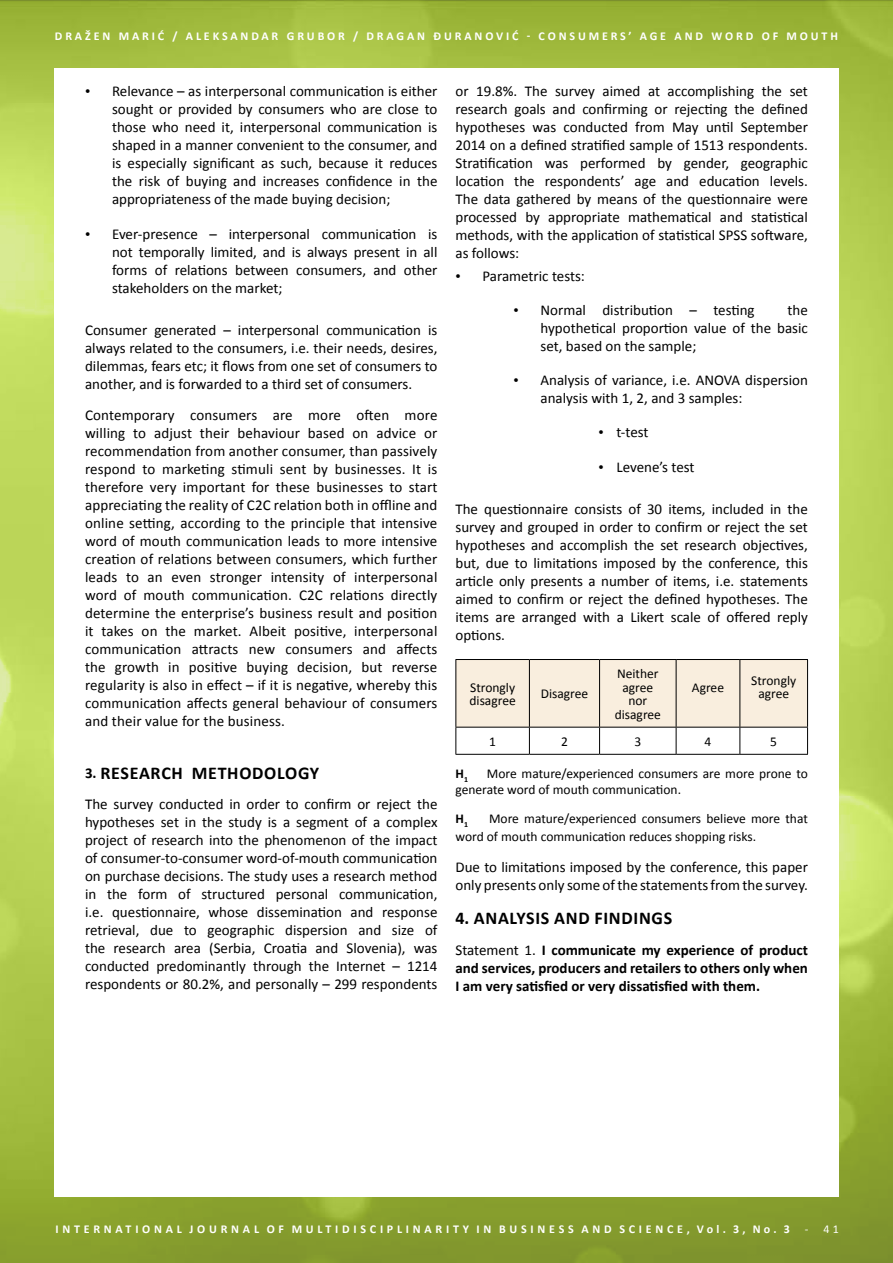
<style>
.page{position:relative;width:893px;height:1263px;background:#fff}
.page>*{position:absolute;margin:0;border:0;box-sizing:border-box;transform-origin:0 0}
.t1{font:700 18px "Calibri";letter-spacing:.04em;color:#000}
.t2{font:15px/18px "Calibri";color:#000;text-align:justify}
.t3{font:700 15px/18px "Calibri";color:#000;text-align:justify}
.t4{font:13.5px/13.5px "Calibri";color:#000}
.t5{font:700 13.5px "Calibri";color:#000}
.t6{font:700 12px "Calibri";letter-spacing:.24em;color:#fff}
.t7{font:700 12px "Calibri";letter-spacing:.315em;color:#fff}
.s1{font-family:"Times New Roman"}
.s2{font-size:15px}
.s3{font-weight:400}
</style>
<div class="page">
<img style="left:0;top:0;width:893px;height:1263px">
<div style="left:54px;top:68px;width:785px;height:1129px;background:#fff"></div>
<svg style="left:455px;top:659px;width:353px;height:95px"></svg>
<hr style="left:455px;top:754px;width:74px;height:1px;background:#000">
<hr style="left:529px;top:754px;width:71px;height:1px;background:#000">
<hr style="left:600px;top:754px;width:76px;height:1px;background:#000">
<hr style="left:676px;top:754px;width:64px;height:1px;background:#000">
<hr style="left:740px;top:754px;width:68px;height:1px;background:#000">
<p class="t6" style="left:55px;top:28px;width:785px">DRAŽEN MARIĆ / ALEKSANDAR GRUBOR / DRAGAN ĐURANOVIĆ - CONSUMERS’ AGE AND WORD OF MOUTH</p>
<p class="t2" style="left:112px;top:82px;width:327px;text-indent:-27px"><span class="s1">•</span> Relevance – as interpersonal communication is either sought or provided by consumers who are close to those who need it, interpersonal communication is shaped in a manner convenient to the consumer, and is especially significant as such, because it reduces the risk of buying and increases confidence in the appropriateness of the made buying decision;</p>
<p class="t2" style="left:112px;top:225px;width:327px;text-indent:-27px"><span class="s1">•</span> Ever-presence – interpersonal communication is not temporally limited, and is always present in all forms of relations between consumers, and other stakeholders on the market;</p>
<p class="t2" style="left:85px;top:321px;width:354px">Consumer generated – interpersonal communication is always related to the consumers, i.e. their needs, desires, dilemmas, fears etc; it flows from one set of consumers to another, and is forwarded to a third set of consumers.</p>
<p class="t2" style="left:85px;top:406px;width:354px">Contemporary consumers are more often more willing to adjust their behaviour based on advice or recommendation from another consumer, than passively respond to marketing stimuli sent by businesses. It is therefore very important for these businesses to start appreciating the reality of C2C relation both in offline and online setting, according to the principle that intensive word of mouth communication leads to more intensive creation of relations between consumers, which further leads to an even stronger intensity of interpersonal word of mouth communication. C2C relations directly determine the enterprise’s business result and position it takes on the market. Albeit positive, interpersonal communication attracts new consumers and affects the growth in positive buying decision, but reverse regularity is also in effect – if it is negative, whereby this communication affects general behaviour of consumers and their value for the business.</p>
<p class="t1" style="left:85px;top:761px;width:236px"><span class="s2">3.</span> Research methodology</p>
<p class="t2" style="left:85px;top:795px;width:354px">The survey conducted in order to confirm or reject the hypotheses set in the study is a segment of a complex project of research into the phenomenon of the impact of consumer-to-consumer word-of-mouth communication on purchase decisions. The study uses a research method in the form of structured personal communication, i.e. questionnaire, whose dissemination and response retrieval, due to geographic dispersion and size of the research area (Serbia, Croatia and Slovenia), was conducted predominantly through the Internet – 1214 respondents or 80.2%, and personally – 299 respondents</p>
<p class="t2" style="left:455px;top:82px;width:354px">or 19.8%. The survey aimed at accomplishing the set research goals and confirming or rejecting the defined hypotheses was conducted from May until September 2014 on a defined stratified sample of 1513 respondents.<br>Stratification was performed by gender, geographic location the respondents’ age and education levels.<br>The data gathered by means of the questionnaire were processed by appropriate mathematical and statistical methods, with the application of statistical SPSS software, as follows:</p>
<p class="t2" style="left:455px;top:267px;width:131px"><span class="s1">•</span> Parametric tests:</p>
<p class="t2" style="left:513px;top:301px;width:243px"><span class="s1">•</span> Normal distribution – testing</p>
<p class="t2" style="left:540px;top:301px;width:269px;text-indent:247px">the hypothetical proportion value of the basic set, based on the sample;</p>
<p class="t2" style="left:540px;top:371px;width:269px;text-indent:-27px"><span class="s1">•</span> Analysis of variance, i.e. ANOVA dispersion analysis with 1, 2, and 3 samples:</p>
<p class="t2" style="left:599px;top:423px;width:51px"><span class="s1">•</span> t-test</p>
<p class="t2" style="left:599px;top:458px;width:98px"><span class="s1">•</span> Levene’s test</p>
<p class="t2" style="left:455px;top:500px;width:354px">The questionnaire consists of 30 items, included in the survey and grouped in order to confirm or reject the set hypotheses and accomplish the set research objectives, but, due to limitations imposed by the conference, this article only presents a number of items, i.e. statements aimed to confirm or reject the defined hypotheses. The items are arranged with a Likert scale of offered reply options.</p>
<p class="t4" style="left:469px;top:680px;width:48px">Strongly disagree</p>
<p class="t4" style="left:541px;top:687px;width:49px">Disagree</p>
<p class="t4" style="left:615px;top:667px;width:48px;text-align:center">Neither agree nor disagree</p>
<p class="t4" style="left:692px;top:680px;width:34px">Agree</p>
<p class="t4" style="left:751px;top:674px;width:46px;text-align:center">Strongly agree</p>
<p class="t4" style="left:489px;top:735px;width:8px">1</p>
<p class="t4" style="left:561px;top:735px;width:8px">2</p>
<p class="t4" style="left:634px;top:735px;width:8px">3</p>
<p class="t4" style="left:705px;top:735px;width:8px">4</p>
<p class="t4" style="left:770px;top:735px;width:8px">5</p>
<p class="t4" style="left:455px;top:765px;width:354px;line-height:16.2px;text-indent:31px">More mature/experienced consumers are more prone to generate word of mouth communication.</p>
<p class="t5" style="left:455px;top:810px;width:14px">H<sub>1</sub></p>
<p class="t5" style="left:455px;top:764px;width:14px">H<sub>1</sub></p>
<p class="t4" style="left:455px;top:809px;width:354px;line-height:18px;text-indent:34px">More mature/experienced consumers believe more that word of mouth communication reduces shopping risks.</p>
<p class="t2" style="left:455px;top:858px;width:354px">Due to limitations imposed by the conference, this paper only presents only some of the statements from the survey.</p>
<p class="t1" style="left:455px;top:906px;width:158px">4. Analysis and findin</p>
<p class="t1" style="left:652px;top:906px;width:21px">gs</p>
<p class="t3" style="left:455px;top:941px;width:354px"><span class="s3">Statement 1.</span> I communicate my experience of product and services, producers and retailers to others only when I am very satisfied or very dissatisfied with them.</p>
<p class="t7" style="left:55px;top:1222px;width:289px">In tern ati on al Jou rn al of Mu ltidis</p>
<p class="t7" style="left:370px;top:1222px;width:115px">ci plin ari ty in</p>
<p class="t6" style="left:499px;top:1222px;width:21px">B usin</p>
<p class="t6" style="left:549px;top:1222px;width:18px">e ss</p>
<p class="t6" style="left:581px;top:1222px;width:22px">a nd</p>
<p class="t7" style="left:619px;top:1222px;width:221px">Sci en ce, Vol. 3, No. 3 <span class="s3">- 41</span></p>
</div>
